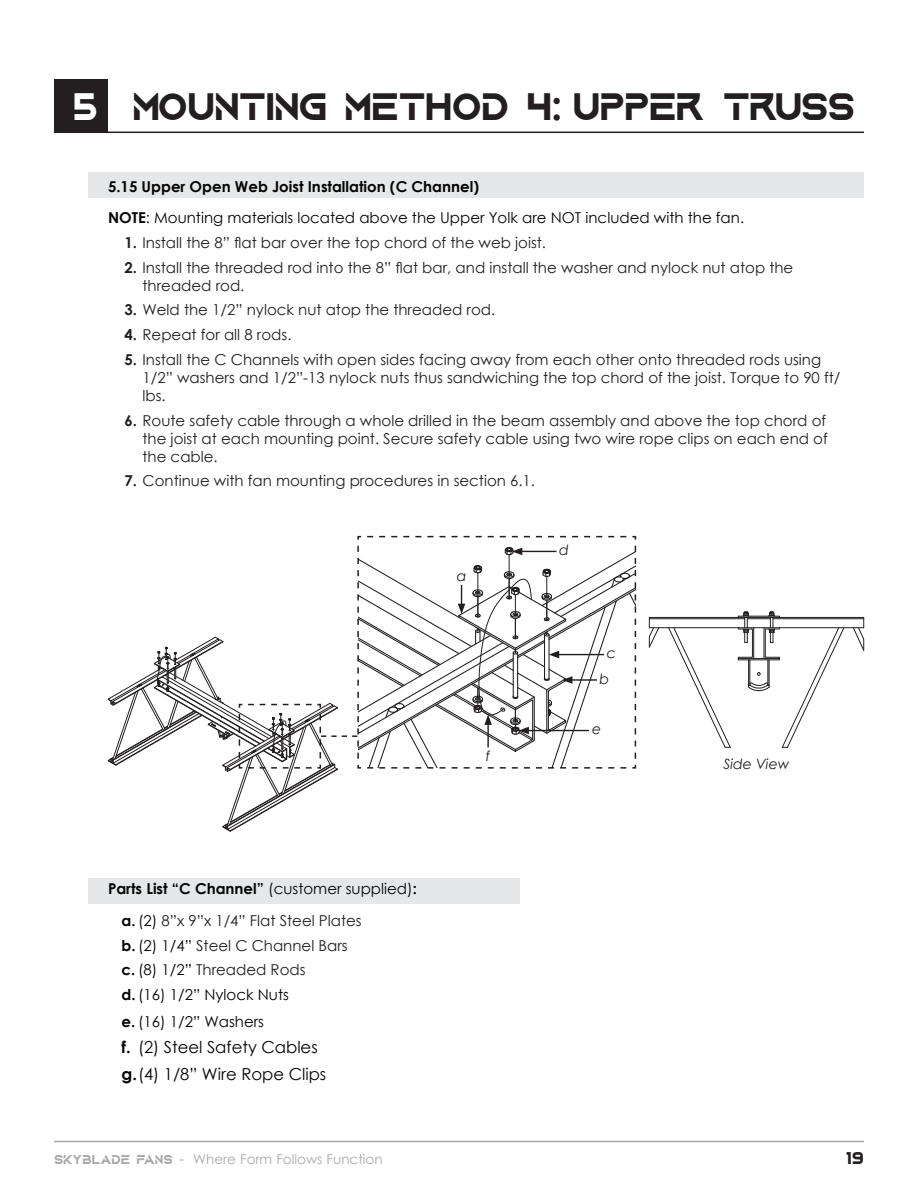
<style>
.page{position:relative;width:918px;height:1188px;background:#fff}
.page>*{position:absolute;margin:0;border:0;box-sizing:border-box;transform-origin:0 0}
.t1{font:700 40.5px "Aquire";letter-spacing:-.03em;color:#231f20}
.t2{font:700 18px "Aquire";color:#231f20}
.t3{font:16.5px/26.5px "Century Gothic";color:#040503}
.t4{font:15px/18px "Century Gothic";color:#231f20}
.t5{font:15px/24.8px "Century Gothic";color:#040503}
.t6{font:italic 14.1px "Century Gothic";color:#231f20}
.t7{font:13.5px "Century Gothic";color:#a8a9ad}
.s1{color:#fff}
.s2{font-family:"Century Gothic"}
.s3{font-weight:700}
.s4{font-weight:700;color:#040503}
.s5{color:#040503}
.s6{color:#231f20}
.s7{font-family:"Aquire";font-weight:700}
.s8{font-size:15px}
</style>
<div class="page">
<hr style="left:54px;top:1141px;width:810px;height:1px;background:#a8a9ad">
<svg style="left:103px;top:1160px;width:6px;height:2px"></svg>
<svg style="left:146px;top:1160px;width:6px;height:2px"></svg>
<div style="left:54px;top:79px;width:54px;height:54px;background:#231f20"></div>
<hr style="left:54px;top:132px;width:810px;height:1px;background:#231f20">
<div style="left:88px;top:878px;width:432px;height:25px;background:#e6e7e9"></div>
<div style="left:88px;top:173px;width:776px;height:25px;background:#e6e7e9"></div>
<hr style="left:649px;top:627px;width:89px;height:1px;background:#231f20">
<hr style="left:779px;top:627px;width:85px;height:1px;background:#231f20">
<hr style="left:649px;top:618px;width:96px;height:1px;background:#231f20">
<hr style="left:773px;top:618px;width:91px;height:1px;background:#231f20">
<hr style="left:649px;top:617px;width:89px;height:1px;background:#231f20">
<hr style="left:779px;top:617px;width:85px;height:1px;background:#231f20">
<svg style="left:649px;top:617px;width:10px;height:30px"></svg>
<svg style="left:668px;top:627px;width:63px;height:121px"></svg>
<svg style="left:853px;top:617px;width:11px;height:34px"></svg>
<svg style="left:738px;top:611px;width:106px;height:137px"></svg>
<svg style="left:108px;top:536px;width:528px;height:296px"></svg>
<div style="left:841px;top:716px;width:35px;height:44px;background:#fff"></div>
<h1 class="t1" style="left:73px;top:82px;width:113px"><span class="s1">5</span> MOUNT</h1>
<h1 class="t1" style="left:266px;top:82px;width:360px">ING METHOD 4<span class="s2">:</span> UPPE</h1>
<h1 class="t1" style="left:676px;top:82px;width:126px">R TRUSS</h1>
<p class="t5" style="left:108px;top:170px;width:638px;line-height:31.5px"><span class="s3">5.15 Upper Open Web Joist Installation (C Channel)<br>NOTE</span>: Mounting materials located above the Upper Yolk are NOT included with the fan.</p>
<p class="t4" style="left:125px;top:233px;width:423px"><span class="s3">1.</span> Install the 8” flat bar over the top chord of the web joist.</p>
<p class="t4" style="left:143px;top:258px;width:652px;text-indent:-18px"><span class="s3">2.</span> Install the threaded rod into the 8” flat bar, and install the washer and nylock nut atop the threaded rod.</p>
<p class="t4" style="left:125px;top:301px;width:372px"><span class="s3">3.</span> Weld the 1/2” nylock nut atop the threaded rod.</p>
<p class="t4" style="left:125px;top:325px;width:168px"><span class="s3">4.</span> Repeat for all 8 rods.</p>
<p class="t4" style="left:143px;top:350px;width:699px;text-indent:-18px"><span class="s3">5.</span> Install the C Channels with open sides facing away from each other onto threaded rods using<br>1/2” washers and 1/2”-13 nylock nuts thus sandwiching the top chord of the joist. Torque to 90 ft/ lbs.</p>
<p class="t4" style="left:143px;top:411px;width:687px;text-align:justify;text-indent:-18px"><span class="s3">6.</span> Route safety cable through a whole drilled in the beam assembly and above the top chord of the joist at each mounting point. Secure safety cable using two wire rope clips on each end of the cable.</p>
<p class="t4" style="left:125px;top:472px;width:412px"><span class="s3">7.</span> Continue with fan mounting procedures in section 6.1.</p>
<p class="t6" style="left:457px;top:566px;width:11px">a</p>
<p class="t4" style="left:122px;top:873px;width:297px;line-height:31.5px;text-indent:-14px"><span class="s4">Parts List “C Channel”</span> <span class="s5">(customer supplied)</span><span class="s4">: a.</span> <span class="s5">(2)</span> 8”x 9”x 1/4” Flat Steel Plates</p>
<p class="t5" style="left:122px;top:933px;width:228px"><span class="s3">b.</span> (2) 1/4” <span class="s6">Steel C Channel Bars </span><span class="s3">c.</span> (8) 1/2” <span class="s6">Threaded Rods<br></span><span class="s3">d.</span> (16) 1/2” Nylock Nuts</p>
<p class="t5" style="left:122px;top:1009px;width:144px"><span class="s3">e.</span> (16) 1/2” Washers</p>
<p class="t3" style="left:122px;top:1034px;width:206px"><span class="s3">f.</span> (2) Steel Safety Cables <span class="s3">g.</span>(4) 1/8” Wire Rope Clips</p>
<p class="t6" style="left:486px;top:746px;width:6px">f</p>
<p class="t6" style="left:559px;top:540px;width:11px">d</p>
<p class="t6" style="left:607px;top:643px;width:11px">c</p>
<p class="t6" style="left:599px;top:669px;width:11px">b</p>
<p class="t6" style="left:592px;top:719px;width:11px">e</p>
<p class="t6" style="left:723px;top:754px;width:68px">Side View</p>
<p class="t7" style="left:54px;top:1149px;width:330px"><span class="s7">SKYBLADE FANS</span> <span class="s8">-</span> Where Form Follows Function</p>
<p class="t2" style="left:846px;top:1147px;width:20px">19</p>
</div>
